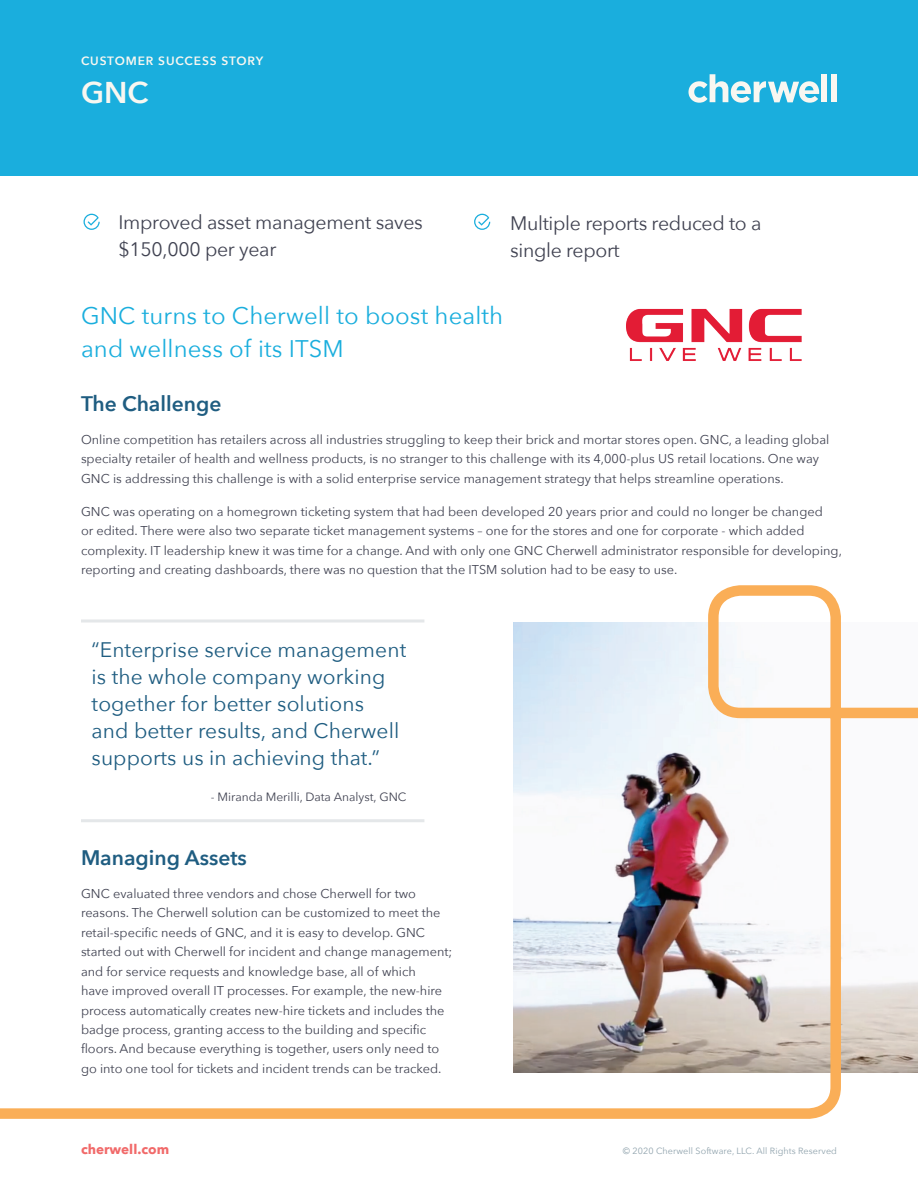
<style>
.page{position:relative;width:918px;height:1188px;background:#fff}
.page>*{position:absolute;margin:0;border:0;box-sizing:border-box;transform-origin:0 0}
.t1{font:600 30px "Avenir Next";color:#f8f7f1}
.t2{font:24px/33px "Avenir Next";letter-spacing:.005em;color:#1aaedd}
.t3{font:21px/27px "Avenir Next";letter-spacing:.005em;color:#1f5d81}
.t4{font:600 21px "Avenir Next";color:#1f5d81}
.t5{font:19.5px/27px "Avenir Next";letter-spacing:-.015em;color:#404251}
.t6{font:700 13.5px "Avenir Next";color:#f16a6a}
.t7{font:12.75px/19.5px "Avenir Next";color:#404251}
.t8{font:12px "Avenir Next";color:#404251}
.t9{font:600 12px "Avenir Next";letter-spacing:.075em;color:#f8f7f1}
.t10{font:9px "Avenir Next";letter-spacing:.01em;color:#90a3ad}
</style>
<div class="page">
<div style="left:0;top:0;width:918px;height:176px;background:#1aaedd"></div>
<div style="left:821px;top:74px;width:6px;height:28px;background:#f8f7f1"></div>
<div style="left:831px;top:74px;width:6px;height:28px;background:#f8f7f1"></div>
<svg style="left:688px;top:74px;width:131px;height:29px"></svg>
<svg style="left:0;top:585px;width:918px;height:534px"></svg>
<img style="left:626px;top:308px;width:176px;height:53px">
<svg style="left:84px;top:214px;width:16px;height:16px"></svg>
<svg style="left:474px;top:214px;width:16px;height:16px"></svg>
<p class="t9" style="left:81px;top:51px;width:184px">CUSTOMER SUCCESS STORY</p>
<h1 class="t1" style="left:81px;top:66px;width:69px">GNC</h1>
<h3 class="t5" style="left:119px;top:208px;width:306px">Improved asset management saves $150,000 per year</h3>
<h3 class="t5" style="left:510px;top:209px;width:253px">Multiple reports reduced to a single report</h3>
<h2 class="t2" style="left:81px;top:299px;width:424px">GNC turns to Cherwell to boost health and wellness of its ITSM</h2>
<h3 class="t4" style="left:81px;top:386px;width:142px">The Challenge</h3>
<p class="t7" style="left:81px;top:429px;width:750px">Online competition has retailers across all industries struggling to keep their brick and mortar stores open. GNC, a leading global specialty retailer of health and wellness products, is no stranger to this challenge with its 4,000-plus US retail locations. One way<br>GNC is addressing this challenge is with a solid enterprise service management strategy that helps streamline operations.</p>
<p class="t7" style="left:81px;top:501px;width:763px">GNC was operating on a homegrown ticketing system that had been developed 20 years prior and could no longer be changed<br>or edited. There were also two separate ticket management systems – one for the stores and one for corporate - which added complexity. IT leadership knew it was time for a change. And with only one GNC Cherwell administrator responsible for developing, reporting and creating dashboards, there was no question that the ITSM solution had to be easy to use.</p>
<h3 class="t3" style="left:92px;top:635px;width:316px">“Enterprise service management is the whole company working together for better solutions<br>and better results, and Cherwell supports us in achieving that.”</h3>
<p class="t8" style="left:211px;top:787px;width:197px">- Miranda Merilli, Data Analyst, GNC</p>
<h3 class="t4" style="left:81px;top:839px;width:167px">Managing Assets</h3>
<p class="t7" style="left:81px;top:883px;width:373px">GNC evaluated three vendors and chose Cherwell for two reasons. The Cherwell solution can be customized to meet the retail-specific needs of GNC, and it is easy to develop. GNC started out with Cherwell for incident and change management; and for service requests and knowledge base, all of which<br>have improved overall IT processes. For example, the new-hire process automatically creates new-hire tickets and includes the badge process, granting access to the building and specific floors. And because everything is together, users only need to go into one tool for tickets and incident trends can be tracked.</p>
<p class="t6" style="left:81px;top:1138px;width:90px">cherwell.com</p>
<p class="t10" style="left:623px;top:1143px;width:216px">© 2020 Cherwell Software, LLC. All Rights Reserved</p>
</div>
